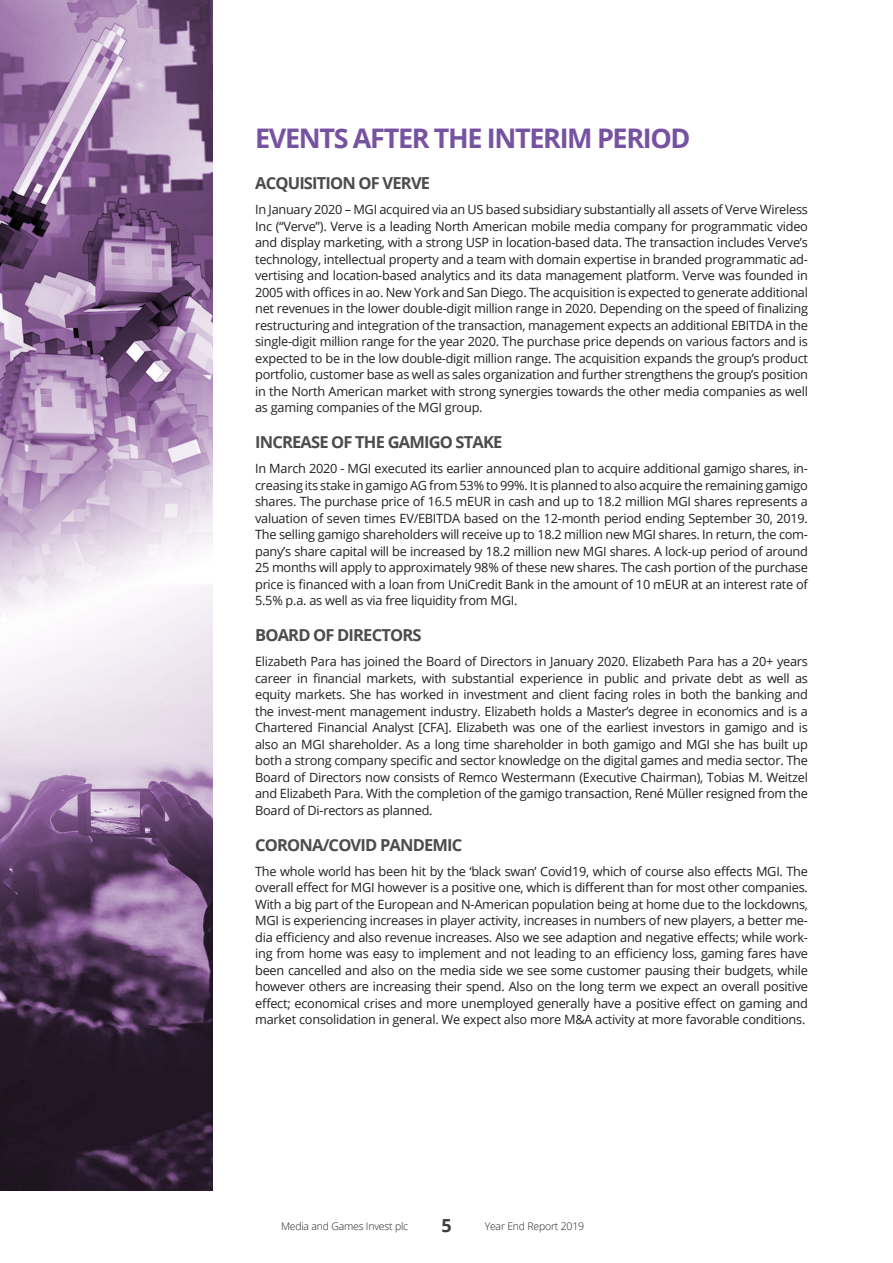
<style>
.page{position:relative;width:893px;height:1263px;background:#fff}
.page>*{position:absolute;margin:0;border:0;box-sizing:border-box;transform-origin:0 0}
.t1{font:700 27px "Open Sans";letter-spacing:-.05em;color:#7652a1}
.t2{font:700 18px "Open Sans";color:#3e3e3f}
.t3{font:700 16.5px "Open Sans";letter-spacing:-.05em;color:#4b4c4d}
.t4{font:12.75px/16.5px "Open Sans";letter-spacing:-.02em;color:#231f20;text-align:justify}
.t5{font:300 10.5px "Open Sans";letter-spacing:-.02em;color:#231f20}
</style>
<div class="page">
<img style="left:0;top:0;width:213px;height:1191px">
<h1 class="t1" style="left:255px;top:119px;width:437px">EVENTS AFTER THE INTERIM PERIOD</h1>
<p class="t3" style="left:255px;top:172px;width:176px">ACQUISITION OF VERVE</p>
<p class="t4" style="left:255px;top:201px;width:554px">In January 2020 – MGI acquired via an US based subsidiary substantially all assets of Verve Wireless Inc (“Verve”). Verve is a leading North American mobile media company for programmatic video and display marketing, with a strong USP in location-based data. The transaction includes Verve’s technology, intellectual property and a team with domain expertise in branded programmatic ad&shy;vertising and location-based analytics and its data management platform. Verve was founded in 2005 with offices in ao. New York and San Diego. The acquisition is expected to generate additional net revenues in the lower double-digit million range in 2020. Depending on the speed of finalizing restructuring and integration of the transaction, management expects an additional EBITDA in the single-digit million range for the year 2020. The purchase price depends on various factors and is expected to be in the low double-digit million range. The acquisition expands the group’s product portfolio, customer base as well as sales organization and further strengthens the group’s position in the North American market with strong synergies towards the other media companies as well as gaming companies of the MGI group.</p>
<p class="t3" style="left:255px;top:431px;width:249px">INCREASE OF THE GAMIGO STAKE</p>
<p class="t4" style="left:255px;top:460px;width:554px">In March 2020 - MGI executed its earlier announced plan to acquire additional gamigo shares, in&shy;creasing its stake in gamigo AG from 53% to 99%. It is planned to also acquire the remaining gamigo shares. The purchase price of 16.5 mEUR in cash and up to 18.2 million MGI shares represents a valuation of seven times EV/EBITDA based on the 12-month period ending September 30, 2019.<br>The selling gamigo shareholders will receive up to 18.2 million new MGI shares. In return, the com&shy;pany’s share capital will be increased by 18.2 million new MGI shares. A lock-up period of around 25 months will apply to approximately 98% of these new shares. The cash portion of the purchase price is financed with a loan from UniCredit Bank in the amount of 10 mEUR at an interest rate of 5.5% p.a. as well as via free liquidity from MGI.</p>
<p class="t3" style="left:255px;top:624px;width:168px">BOARD OF DIRECTORS</p>
<p class="t4" style="left:255px;top:653px;width:554px">Elizabeth Para has joined the Board of Directors in January 2020. Elizabeth Para has a 20+ years career in financial markets, with substantial experience in public and private debt as well as equity markets. She has worked in investment and client facing roles in both the banking and the invest-ment management industry. Elizabeth holds a Master’s degree in economics and is a Chartered Financial Analyst [CFA]. Elizabeth was one of the earliest investors in gamigo and is also an MGI shareholder. As a long time shareholder in both gamigo and MGI she has built up both a strong company specific and sector knowledge on the digital games and media sector. The Board of Directors now consists of Remco Westermann (Executive Chairman), Tobias M. Weitzel and Elizabeth Para. With the completion of the gamigo transaction, René Müller resigned from the Board of Di-rectors as planned.</p>
<p class="t3" style="left:255px;top:833px;width:209px">CORONA/COVID PANDEMIC</p>
<p class="t4" style="left:255px;top:863px;width:554px">The whole world has been hit by the ‘black swan’ Covid19, which of course also effects MGI. The overall effect for MGI however is a positive one, which is different than for most other companies.<br>With a big part of the European and N-American population being at home due to the lockdowns, MGI is experiencing increases in player activity, increases in numbers of new players, a better me&shy;dia efficiency and also revenue increases. Also we see adaption and negative effects; while work&shy;ing from home was easy to implement and not leading to an efficiency loss, gaming fares have been cancelled and also on the media side we see some customer pausing their budgets, while however others are increasing their spend. Also on the long term we expect an overall positive effect; economical crises and more unemployed generally have a positive effect on gaming and market consolidation in general. We expect also more M&amp;A activity at more favorable conditions.</p>
<p class="t5" style="left:281px;top:1218px;width:129px">Media and Games Invest plc</p>
<h2 class="t2" style="left:441px;top:1213px;width:12px">5</h2>
<p class="t5" style="left:485px;top:1218px;width:101px">Year End Report 2019</p>
</div>
